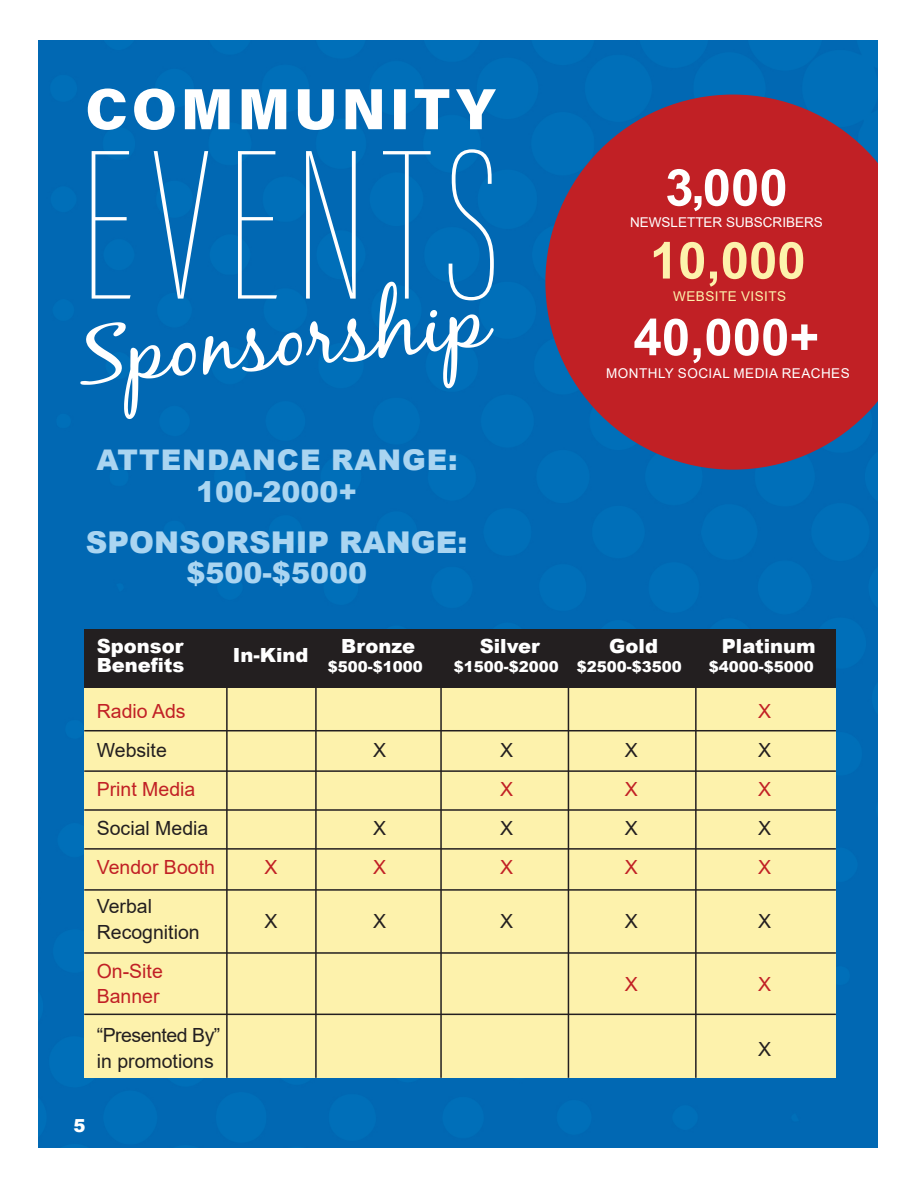
<style>
.page{position:relative;width:918px;height:1188px;background:#fff}
.page>*{position:absolute;margin:0;border:0;box-sizing:border-box;transform-origin:0 0}
.t1{font:700 51px "Arial";color:#fff}
.t2{font:700 51px "Arial";color:#fdf2ac}
.t3{font:900 30px "Arial";color:#aad5f1}
.t4{font:900 28.5px/31.5px "Arial";letter-spacing:.035em;color:#aad5f1;text-align:center}
.t5{font:900 28.5px "Arial";color:#aad5f1}
.t6{font:19.5px "Arial";color:#231f20}
.t7{font:19.5px "Arial";color:#c12025}
.t8{font:900 19.5px "Arial";color:#fff}
.t9{font:19.5px "Arial";letter-spacing:-.025em;color:#231f20}
.t10{font:900 18px "Arial";color:#fff}
.t11{font:900 15px "Arial";color:#fff}
.t12{font:13.5px "Arial";letter-spacing:.02em;color:#fff}
.t13{font:13.5px "Arial";color:#fff}
.t14{font:13.5px "Arial";letter-spacing:.035em;color:#fdf2ac}
</style>
<div class="page">
<div style="left:39px;top:40px;width:839px;height:1108px;background:#0168b3"></div>
<div style="left:84px;top:686px;width:752px;height:392px;background:#fdf2ac"></div>
<svg style="left:92px;top:149px;width:402px;height:151px;background:#1a78bb"></svg>
<svg style="left:88px;top:88px;width:408px;height:42px"></svg>
<div style="left:84px;top:629px;width:752px;height:59px;background:#231f20"></div>
<hr style="left:84px;top:730px;width:752px;height:1px;background:#231f20">
<hr style="left:84px;top:770px;width:752px;height:2px;background:#231f20">
<hr style="left:84px;top:809px;width:752px;height:2px;background:#231f20">
<hr style="left:84px;top:848px;width:752px;height:2px;background:#231f20">
<hr style="left:84px;top:889px;width:752px;height:2px;background:#231f20">
<hr style="left:84px;top:952px;width:752px;height:2px;background:#231f20">
<hr style="left:84px;top:1014px;width:752px;height:1px;background:#231f20">
<hr style="left:226px;top:649px;width:2px;height:429px;background:#231f20">
<hr style="left:315px;top:649px;width:2px;height:429px;background:#231f20">
<hr style="left:440px;top:649px;width:2px;height:429px;background:#231f20">
<hr style="left:568px;top:649px;width:1px;height:429px;background:#231f20">
<hr style="left:695px;top:649px;width:2px;height:429px;background:#231f20">
<svg style="left:545px;top:95px;width:333px;height:375px;background:#a02c3d"></svg>
<svg style="left:80px;top:322px;width:116px;height:97px;background:#3084c1"></svg>
<svg style="left:203px;top:282px;width:291px;height:106px;background:#2c83c1"></svg>
<h3 class="t4" style="left:96px;top:444px;width:363px">ATTENDANCE RANGE:<br>100-2000+</h3>
<h2 class="t3" style="left:86px;top:520px;width:383px">SPONSORSHIP RANGE:</h2>
<h3 class="t5" style="left:186px;top:552px;width:182px">$500-$5000</h3>
<h1 class="t1" style="left:665px;top:152px;width:124px">3,000</h1>
<p class="t13" style="left:630px;top:213px;width:194px">NEWSLETTER SUBSCRIBERS</p>
<h1 class="t2" style="left:650px;top:225px;width:157px">10,000</h1>
<p class="t14" style="left:673px;top:287px;width:114px">WEBSITE VISITS</p>
<h1 class="t1" style="left:634px;top:301px;width:187px">40,000+</h1>
<p class="t12" style="left:606px;top:364px;width:245px">MONTHLY SOCIAL MEDIA REACHES</p>
<p class="t8" style="left:97px;top:632px;width:88px">Sponsor</p>
<p class="t8" style="left:233px;top:641px;width:77px">In-Kind</p>
<p class="t8" style="left:341px;top:632px;width:75px">Bronze</p>
<p class="t8" style="left:480px;top:632px;width:62px">Silver</p>
<p class="t8" style="left:609px;top:632px;width:50px">Gold</p>
<p class="t8" style="left:722px;top:632px;width:95px">Platinum</p>
<p class="t8" style="left:97px;top:651px;width:89px">Benefits</p>
<p class="t11" style="left:328px;top:656px;width:97px">$500-$1000</p>
<p class="t11" style="left:454px;top:656px;width:230px">$1500-$2000 $2500-$3500</p>
<p class="t11" style="left:709px;top:656px;width:107px">$4000-$5000</p>
<p class="t7" style="left:97px;top:698px;width:90px">Radio Ads</p>
<p class="t7" style="left:758px;top:698px;width:15px">X</p>
<p class="t6" style="left:97px;top:737px;width:72px">Website</p>
<p class="t6" style="left:373px;top:737px;width:15px">X</p>
<p class="t6" style="left:500px;top:737px;width:15px">X</p>
<p class="t6" style="left:625px;top:737px;width:15px">X</p>
<p class="t6" style="left:758px;top:737px;width:15px">X</p>
<p class="t7" style="left:97px;top:776px;width:100px">Print Media</p>
<p class="t7" style="left:500px;top:776px;width:15px">X</p>
<p class="t7" style="left:625px;top:776px;width:15px">X</p>
<p class="t7" style="left:758px;top:776px;width:15px">X</p>
<p class="t6" style="left:97px;top:815px;width:113px">Social Media</p>
<p class="t6" style="left:373px;top:815px;width:15px">X</p>
<p class="t6" style="left:500px;top:815px;width:15px">X</p>
<p class="t6" style="left:625px;top:815px;width:15px">X</p>
<p class="t6" style="left:758px;top:815px;width:15px">X</p>
<p class="t7" style="left:97px;top:854px;width:120px">Vendor Booth</p>
<p class="t7" style="left:265px;top:854px;width:15px">X</p>
<p class="t7" style="left:373px;top:854px;width:15px">X</p>
<p class="t7" style="left:500px;top:854px;width:15px">X</p>
<p class="t7" style="left:625px;top:854px;width:15px">X</p>
<p class="t7" style="left:758px;top:854px;width:15px">X</p>
<p class="t6" style="left:97px;top:893px;width:57px">Verbal</p>
<p class="t6" style="left:265px;top:908px;width:15px">X</p>
<p class="t6" style="left:373px;top:908px;width:15px">X</p>
<p class="t6" style="left:500px;top:908px;width:15px">X</p>
<p class="t6" style="left:625px;top:908px;width:15px">X</p>
<p class="t6" style="left:758px;top:908px;width:15px">X</p>
<p class="t6" style="left:97px;top:918px;width:104px">Recognition</p>
<p class="t7" style="left:97px;top:957px;width:68px">On-Site</p>
<p class="t7" style="left:625px;top:971px;width:15px">X</p>
<p class="t7" style="left:758px;top:971px;width:15px">X</p>
<p class="t7" style="left:97px;top:983px;width:64px">Banner</p>
<p class="t9" style="left:97px;top:1022px;width:125px">“Presented By”</p>
<p class="t6" style="left:758px;top:1035px;width:15px">X</p>
<p class="t6" style="left:97px;top:1047px;width:119px">in promotions</p>
<p class="t10" style="left:73px;top:1113px;width:14px">5</p>
</div>
